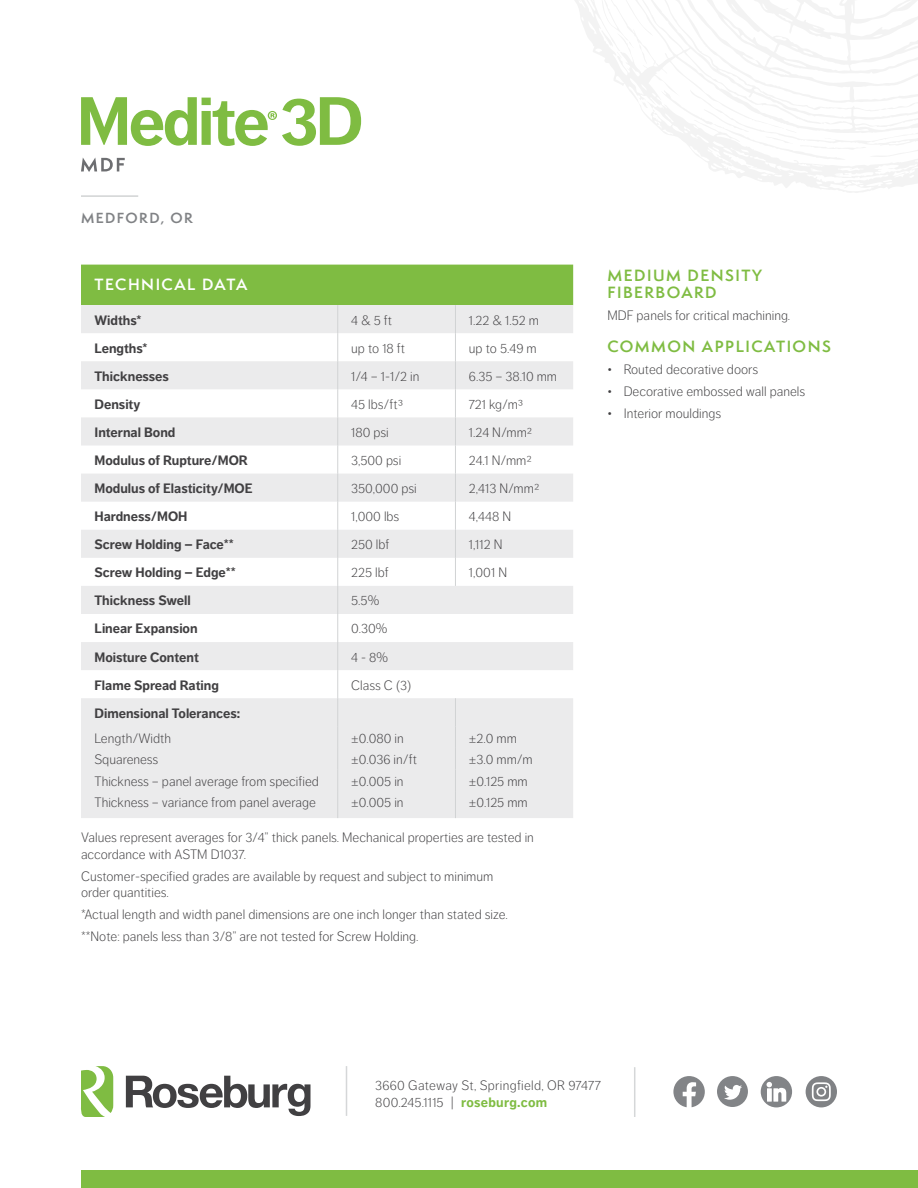
<style>
.page{position:relative;width:918px;height:1188px;background:#fff}
.page>*{position:absolute;margin:0;border:0;box-sizing:border-box;transform-origin:0 0}
.t1{font:600 15px/16.5px "Semplicita Pro";letter-spacing:.1em;color:#7fbc42}
.t2{font:600 15px "Semplicita Pro";letter-spacing:.1em;color:#fff}
.t3{font:300 13.5px/16.5px "Dagny Pro";color:#414042}
.t4{font:700 13.5px "Dagny Pro";color:#414042}
.t5{font:300 13.5px/16.5px "Dagny Pro";letter-spacing:.02em;color:#414042}
.t6{font:600 13.5px "Semplicita Pro";letter-spacing:.11em;color:#808285}
.s1{font-weight:700;color:#7fbc42}
</style>
<div class="page">
<svg style="left:81px;top:265px;width:492px;height:553px"></svg>
<div style="left:81px;top:1171px;width:837px;height:17px;background:#7fbc42"></div>
<hr style="left:346px;top:1066px;width:1px;height:50px;background:#d5d7d8">
<hr style="left:634px;top:1067px;width:1px;height:50px;background:#d5d7d8">
<svg style="left:575px;top:0;width:343px;height:193px"></svg>
<svg style="left:661px;top:73px;width:257px;height:87px"></svg>
<svg style="left:601px;top:30px;width:33px;height:28px"></svg>
<svg style="left:81px;top:1066px;width:32px;height:51px"></svg>
<svg style="left:126px;top:1076px;width:184px;height:40px"></svg>
<svg style="left:81px;top:158px;width:44px;height:14px"></svg>
<svg style="left:81px;top:97px;width:280px;height:49px"></svg>
<hr style="left:81px;top:195px;width:57px;height:2px;background:#d1d3d4">
<svg style="left:761px;top:1076px;width:31px;height:31px"></svg>
<svg style="left:717px;top:1076px;width:31px;height:31px"></svg>
<svg style="left:673px;top:1076px;width:32px;height:31px"></svg>
<div style="left:806px;top:1076px;width:31px;height:31px;background:#808285;border-radius:50%"></div>
<svg style="left:812px;top:1082px;width:19px;height:19px"></svg>
<p class="t6" style="left:81px;top:208px;width:113px">MEDFORD, OR</p>
<p class="t2" style="left:94px;top:273px;width:154px">TECHNICAL DATA</p>
<p class="t4" style="left:94px;top:312px;width:49px">Widths*</p>
<p class="t3" style="left:351px;top:312px;width:42px">4 &amp; 5 ft</p>
<p class="t3" style="left:469px;top:312px;width:72px">1.22 &amp; 1.52 m</p>
<p class="t4" style="left:94px;top:340px;width:55px">Lengths*</p>
<p class="t3" style="left:351px;top:340px;width:55px">up to 18 ft</p>
<p class="t3" style="left:469px;top:340px;width:69px">up to 5.49 m</p>
<p class="t4" style="left:94px;top:368px;width:76px">Thicknesses</p>
<p class="t3" style="left:351px;top:368px;width:70px">1/4 – 1-1/2 in</p>
<p class="t3" style="left:469px;top:368px;width:90px">6.35 – 38.10 mm</p>
<p class="t4" style="left:94px;top:396px;width:48px">Density</p>
<p class="t3" style="left:351px;top:396px;width:53px">45 lbs/ft3</p>
<p class="t3" style="left:469px;top:396px;width:56px">721 kg/m3</p>
<p class="t4" style="left:94px;top:424px;width:82px">Internal Bond</p>
<p class="t3" style="left:351px;top:424px;width:39px">180 psi</p>
<p class="t3" style="left:469px;top:424px;width:65px">1.24 N/mm2</p>
<p class="t4" style="left:94px;top:452px;width:155px">Modulus of Rupture/MOR</p>
<p class="t3" style="left:351px;top:452px;width:52px">3,500 psi</p>
<p class="t3" style="left:469px;top:452px;width:64px">24.1 N/mm2</p>
<p class="t4" style="left:94px;top:480px;width:160px">Modulus of Elasticity/MOE</p>
<p class="t3" style="left:351px;top:480px;width:67px">350,000 psi</p>
<p class="t3" style="left:469px;top:480px;width:72px">2,413 N/mm2</p>
<p class="t4" style="left:94px;top:509px;width:94px">Hardness/MOH</p>
<p class="t3" style="left:351px;top:508px;width:50px">1,000 lbs</p>
<p class="t3" style="left:469px;top:508px;width:44px">4,448 N</p>
<p class="t4" style="left:94px;top:537px;width:141px">Screw Holding – Face**</p>
<p class="t3" style="left:351px;top:536px;width:39px">250 lbf</p>
<p class="t3" style="left:469px;top:536px;width:35px">1,112 N</p>
<p class="t4" style="left:94px;top:565px;width:143px">Screw Holding – Edge**</p>
<p class="t3" style="left:351px;top:565px;width:39px">225 lbf</p>
<p class="t3" style="left:469px;top:565px;width:40px">1,001 N</p>
<p class="t4" style="left:94px;top:593px;width:98px">Thickness Swell</p>
<p class="t3" style="left:351px;top:593px;width:30px">5.5%</p>
<p class="t4" style="left:94px;top:621px;width:105px">Linear Expansion</p>
<p class="t3" style="left:351px;top:621px;width:38px">0.30%</p>
<p class="t4" style="left:94px;top:649px;width:106px">Moisture Content</p>
<p class="t3" style="left:351px;top:649px;width:38px">4 - 8%</p>
<p class="t4" style="left:94px;top:677px;width:126px">Flame Spread Rating</p>
<p class="t3" style="left:351px;top:677px;width:62px">Class C (3)</p>
<p class="t4" style="left:94px;top:705px;width:147px">Dimensional Tolerances:</p>
<p class="t3" style="left:94px;top:730px;width:78px">Length/Width</p>
<p class="t3" style="left:351px;top:730px;width:54px">±0.080 in</p>
<p class="t3" style="left:469px;top:730px;width:49px">±2.0 mm</p>
<p class="t3" style="left:94px;top:751px;width:65px">Squareness</p>
<p class="t3" style="left:351px;top:751px;width:67px">±0.036 in/ft</p>
<p class="t3" style="left:469px;top:751px;width:65px">±3.0 mm/m</p>
<p class="t3" style="left:94px;top:773px;width:226px">Thickness – panel average from specified</p>
<p class="t3" style="left:351px;top:773px;width:54px">±0.005 in</p>
<p class="t3" style="left:469px;top:773px;width:60px">±0.125 mm</p>
<p class="t3" style="left:94px;top:794px;width:223px">Thickness – variance from panel average</p>
<p class="t3" style="left:351px;top:794px;width:54px">±0.005 in</p>
<p class="t3" style="left:469px;top:794px;width:60px">±0.125 mm</p>
<p class="t3" style="left:81px;top:829px;width:454px">Values represent averages for 3/4” thick panels. Mechanical properties are tested in accordance with ASTM D1037.</p>
<p class="t3" style="left:81px;top:868px;width:414px">Customer-specified grades are available by request and subject to minimum order quantities.</p>
<p class="t3" style="left:81px;top:903px;width:428px;line-height:21.9px">*Actual length and width panel dimensions are one inch longer than stated size. **Note: panels less than 3/8” are not tested for Screw Holding.</p>
<p class="t1" style="left:608px;top:267px;width:156px">MEDIUM DENSITY<br>FIBERBOARD</p>
<p class="t3" style="left:608px;top:307px;width:184px">MDF panels for critical machining.</p>
<p class="t1" style="left:608px;top:338px;width:225px">COMMON APPLICATIONS</p>
<p class="t3" style="left:608px;top:361px;width:152px">• Routed decorative doors</p>
<p class="t3" style="left:608px;top:383px;width:199px">• Decorative embossed wall panels</p>
<p class="t3" style="left:608px;top:405px;width:115px">• Interior mouldings</p>
<p class="t5" style="left:375px;top:1077px;width:227px">3660 Gateway St, Springfield, OR 97477<br>800.245.1115 | <span class="s1">roseburg.com</span></p>
</div>
